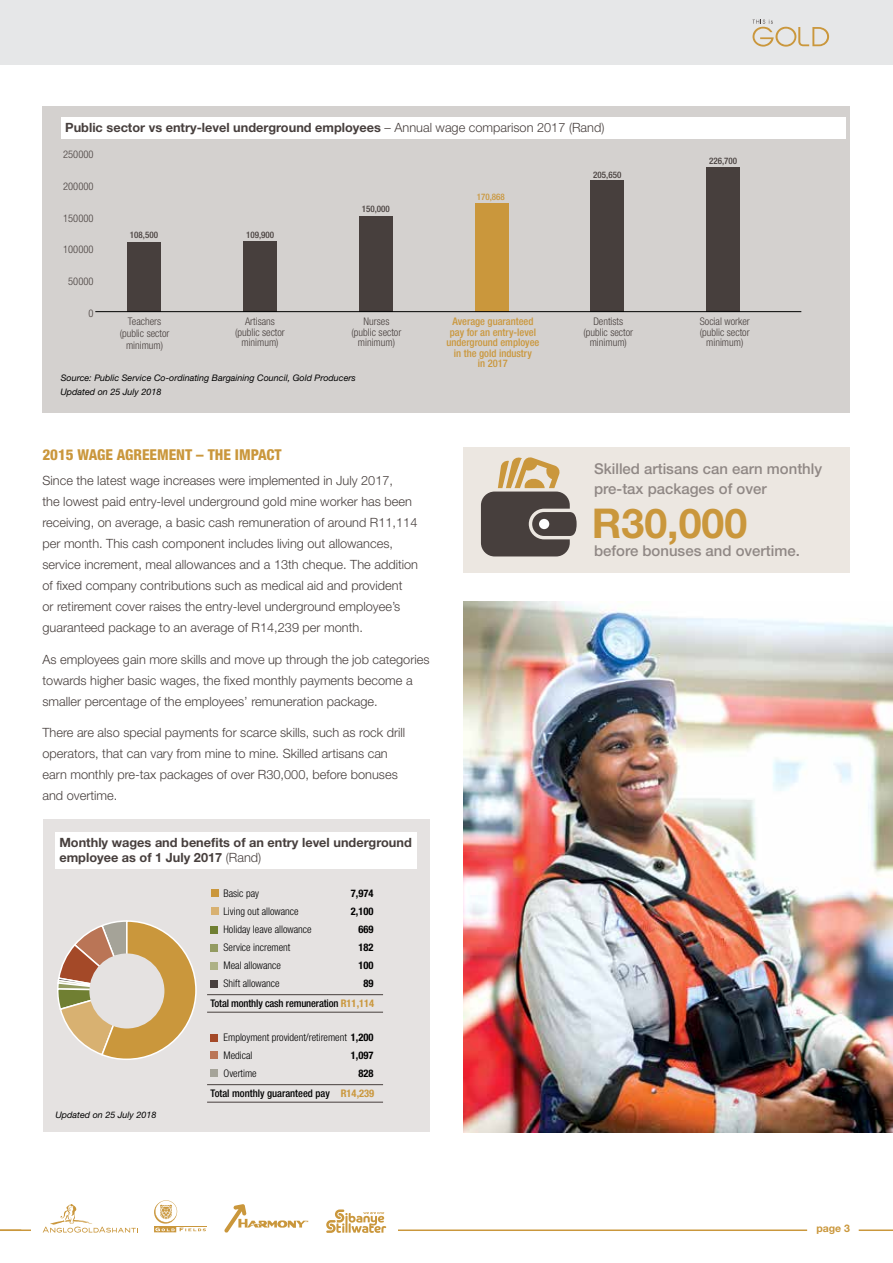
<style>
.page{position:relative;width:893px;height:1263px;background:#fff}
.page>*{position:absolute;margin:0;border:0;box-sizing:border-box;transform-origin:0 0}
.t1{font:700 41.1px "Helvetica Neue";color:#ca973c}
.t2{font:800 condensed 15px "Helvetica Neue";color:#ca973c}
.t3{font:500 14.85px/19.5px "Helvetica Neue";color:#908885}
.t4{font:300 12.75px/21px "Helvetica Neue";color:#473f3d}
.t5{font:700 12.75px/15.3px "Helvetica Neue";color:#473f3d}
.t6{font:300 condensed 10.5px/10.5px "Helvetica Neue";color:#473f3d;text-align:center}
.t7{font:300 condensed 10.5px/18px "Helvetica Neue";color:#000}
.t8{font:500 condensed 10.5px/10.5px "Helvetica Neue";color:#ca973c;text-align:center}
.t9{font:500 condensed 10.5px "Helvetica Neue";letter-spacing:-.015em;color:#000}
.t10{font:700 condensed 10.5px "Helvetica Neue";color:#000}
.t11{font:700 10.5px "Helvetica Neue";color:#ca973c}
.t12{font:italic 9px/14.9px "Helvetica Neue";color:#000}
.t13{font:500 condensed 9px "Helvetica Neue";color:#473f3d}
.t14{font:500 condensed 9px "Helvetica Neue";color:#ca973c}
.s1{font-weight:300}
.s2{font-weight:700;color:#ca973c}
.s3{font-weight:700}
</style>
<div class="page">
<hr style="left:0;top:1229px;width:807px;height:2px;background:#ca973c">
<div style="left:31px;top:1198px;width:366px;height:42px;background:#fff"></div>
<div style="left:0;top:0;width:893px;height:65px;background:#e6e7e8"></div>
<hr style="left:859px;top:1229px;width:34px;height:2px;background:#ca973c">
<svg style="left:752px;top:20px;width:77px;height:27px"></svg>
<svg style="left:43px;top:1204px;width:95px;height:28px"></svg>
<hr style="left:154px;top:1226px;width:53px;height:1px;background:#ca973c">
<svg style="left:154px;top:1200px;width:52px;height:32px"></svg>
<svg style="left:224px;top:1204px;width:84px;height:29px"></svg>
<svg style="left:326px;top:1209px;width:60px;height:24px"></svg>
<img style="left:463px;top:601px;width:430px;height:531px">
<div style="left:43px;top:106px;width:807px;height:306px;background:#d4d1cf"></div>
<div style="left:43px;top:820px;width:386px;height:312px;background:#e5e2e1"></div>
<div style="left:706px;top:167px;width:34px;height:145px;background:#473f3d"></div>
<div style="left:591px;top:180px;width:33px;height:132px;background:#473f3d"></div>
<div style="left:475px;top:204px;width:33px;height:108px;background:#ca973c"></div>
<div style="left:359px;top:216px;width:34px;height:96px;background:#473f3d"></div>
<div style="left:243px;top:242px;width:34px;height:70px;background:#473f3d"></div>
<div style="left:127px;top:242px;width:34px;height:70px;background:#473f3d"></div>
<hr style="left:95px;top:311px;width:706px;height:1px;background:#000">
<div style="left:61px;top:117px;width:785px;height:22px;background:#fff"></div>
<div style="left:463px;top:448px;width:387px;height:125px;background:#ece7e1"></div>
<svg style="left:481px;top:457px;width:96px;height:99px"></svg>
<div style="left:539px;top:519px;width:10px;height:10px;background:#fff;border-radius:50%"></div>
<div style="left:55px;top:832px;width:362px;height:36px;background:#fff"></div>
<div style="left:210px;top:926px;width:8px;height:8px;background:#707f32"></div>
<div style="left:210px;top:944px;width:8px;height:8px;background:#939b61"></div>
<div style="left:210px;top:962px;width:8px;height:7px;background:#adb185"></div>
<div style="left:210px;top:979px;width:8px;height:8px;background:#473f3d"></div>
<div style="left:210px;top:1034px;width:8px;height:8px;background:#a44928"></div>
<div style="left:210px;top:1051px;width:8px;height:8px;background:#ba7556"></div>
<div style="left:210px;top:1069px;width:8px;height:8px;background:#a5a398"></div>
<div style="left:211px;top:889px;width:8px;height:8px;background:#ca973c"></div>
<div style="left:211px;top:907px;width:8px;height:8px;background:#d8b171"></div>
<svg style="left:57px;top:920px;width:140px;height:140px"></svg>
<div style="left:89px;top:953px;width:75px;height:75px;background:#e5e2e1;border-radius:50%"></div>
<hr style="left:207px;top:994px;width:176px;height:1px;background:#473f3d">
<hr style="left:207px;top:1012px;width:176px;height:1px;background:#473f3d">
<hr style="left:207px;top:1084px;width:176px;height:1px;background:#473f3d">
<hr style="left:207px;top:1102px;width:176px;height:1px;background:#473f3d">
<p class="t5" style="left:65px;top:120px;width:541px">Public sector vs entry-level underground employees <span class="s1">– Annual wage comparison 2017 (Rand)</span></p>
<p class="t6" style="left:63px;top:149px;width:32px">250000</p>
<p class="t6" style="left:63px;top:181px;width:32px">200000</p>
<p class="t6" style="left:63px;top:213px;width:32px">150000</p>
<p class="t6" style="left:63px;top:244px;width:32px">100000</p>
<p class="t6" style="left:68px;top:276px;width:27px">50000</p>
<p class="t13" style="left:130px;top:230px;width:30px">108,500</p>
<p class="t13" style="left:246px;top:229px;width:30px">109,900</p>
<p class="t13" style="left:362px;top:204px;width:30px">150,000</p>
<p class="t14" style="left:477px;top:191px;width:30px">170,868</p>
<p class="t13" style="left:593px;top:169px;width:30px">205,650</p>
<p class="t13" style="left:709px;top:155px;width:30px">226,700</p>
<p class="t6" style="left:88px;top:308px;width:7px">0</p>
<p class="t6" style="left:120px;top:315px;width:51px;line-height:12px">Teachers (public sector minimum)</p>
<p class="t6" style="left:235px;top:316px;width:51px">Artisans (public sector minimum)</p>
<p class="t6" style="left:352px;top:316px;width:51px">Nurses (public sector minimum)</p>
<p class="t6" style="left:700px;top:316px;width:51px">Social worker (public sector minimum)</p>
<p class="t8" style="left:446px;top:316px;width:95px">Average guaranteed pay for an entry-level underground employee in the gold industry<br>in 2017</p>
<p class="t6" style="left:583px;top:316px;width:51px">Dentists (public sector minimum)</p>
<p class="t12" style="left:60px;top:370px;width:297px">Source: Public Service Co-ordinating Bargaining Council, Gold Producers<br>Updated on 25 July 2018</p>
<p class="t2" style="left:43px;top:445px;width:241px">2015 WAGE AGREEMENT – THE IMPACT</p>
<p class="t4" style="left:43px;top:470px;width:377px">Since the latest wage increases were implemented in July 2017,<br>the lowest paid entry-level underground gold mine worker has been receiving, on average, a basic cash remuneration of around R11,114 per month. This cash component includes living out allowances, service increment, meal allowances and a 13th cheque. The addition of fixed company contributions such as medical aid and provident<br>or retirement cover raises the entry-level underground employee’s guaranteed package to an average of R14,239 per month.</p>
<p class="t4" style="left:43px;top:648px;width:388px">As employees gain more skills and move up through the job categories towards higher basic wages, the fixed monthly payments become a smaller percentage of the employees’ remuneration package.</p>
<p class="t4" style="left:43px;top:722px;width:364px">There are also special payments for scarce skills, such as rock drill operators, that can vary from mine to mine. Skilled artisans can earn monthly pre-tax packages of over R30,000, before bonuses and overtime.</p>
<p class="t5" style="left:59px;top:834px;width:354px">Monthly wages and benefits of an entry level underground employee as of 1 July 2017 <span class="s1">(Rand)</span></p>
<p class="t7" style="left:224px;top:884px;width:37px">Basic pay</p>
<p class="t10" style="left:351px;top:887px;width:24px">7,974</p>
<p class="t7" style="left:224px;top:902px;width:77px">Living out allowance</p>
<p class="t10" style="left:351px;top:905px;width:24px">2,100</p>
<p class="t7" style="left:224px;top:920px;width:90px">Holiday leave allowance</p>
<p class="t10" style="left:358px;top:923px;width:17px">669</p>
<p class="t7" style="left:224px;top:938px;width:68px">Service increment</p>
<p class="t10" style="left:358px;top:941px;width:17px">182</p>
<p class="t7" style="left:224px;top:956px;width:59px">Meal allowance</p>
<p class="t10" style="left:358px;top:959px;width:17px">100</p>
<p class="t7" style="left:224px;top:974px;width:58px">Shift allowance</p>
<p class="t10" style="left:363px;top:977px;width:12px">89</p>
<p class="t9" style="left:211px;top:996px;width:165px">Total monthly cash remuneration <span class="s2">R11,114</span></p>
<p class="t7" style="left:224px;top:1028px;width:151px">Employment provident/retirement <span class="s3">1,200<br></span>Medical</p>
<p class="t10" style="left:351px;top:1049px;width:24px">1,097</p>
<p class="t7" style="left:224px;top:1064px;width:35px">Overtime</p>
<p class="t10" style="left:358px;top:1067px;width:17px">828</p>
<p class="t12" style="left:55px;top:1107px;width:103px">Updated on 25 July 2018</p>
<p class="t9" style="left:211px;top:1086px;width:165px">Total monthly guaranteed pay <span class="s2">R14,239</span></p>
<p class="t3" style="left:594px;top:459px;width:230px">Skilled artisans can earn monthly pre-tax packages of over</p>
<h1 class="t1" style="left:592px;top:498px;width:157px">R30,000</h1>
<p class="t3" style="left:594px;top:541px;width:207px">before bonuses and overtime.</p>
<p class="t11" style="left:816px;top:1221px;width:35px">page 3</p>
</div>
